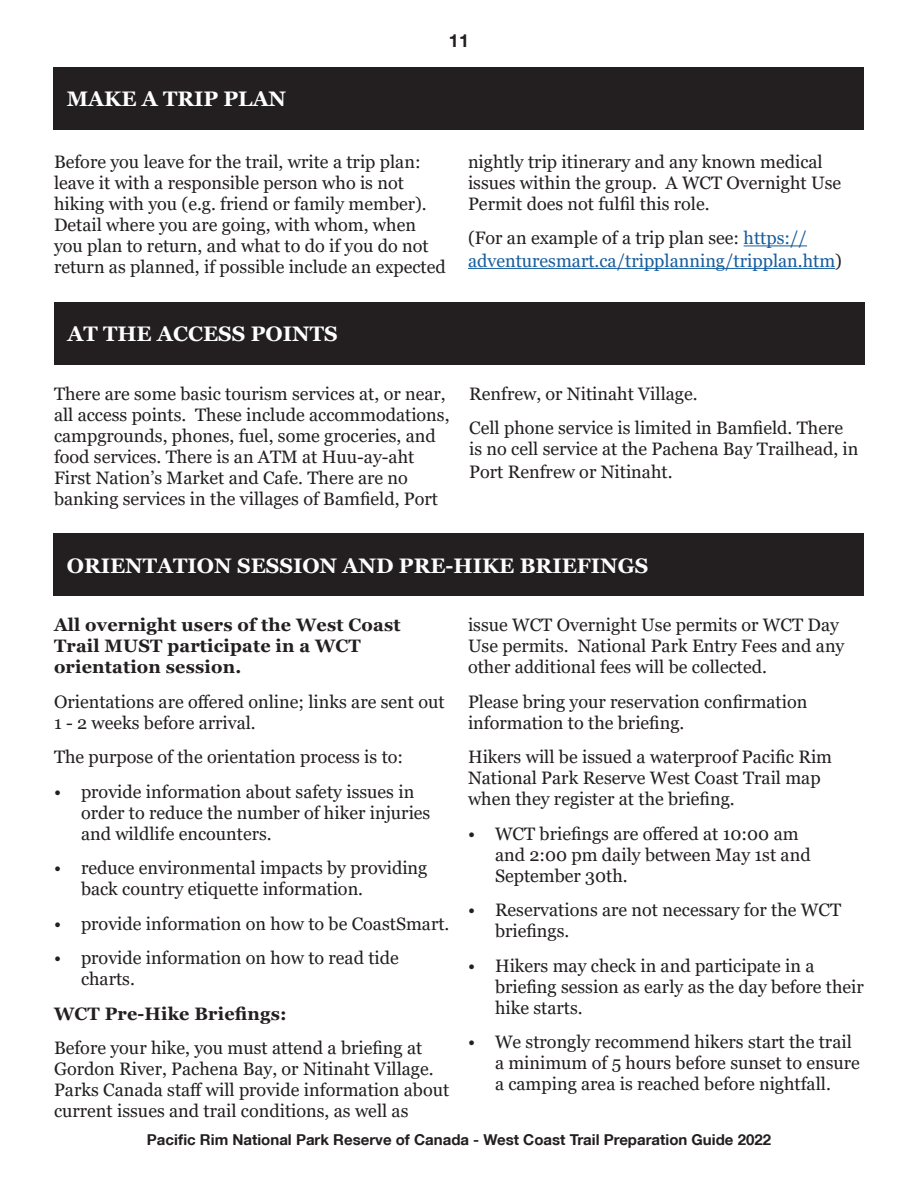
<style>
.page{position:relative;width:918px;height:1188px;background:#fff}
.page>*{position:absolute;margin:0;border:0;box-sizing:border-box;transform-origin:0 0}
.t1{font:700 21px "Georgia";color:#fff}
.t2{font:18px/21px "Georgia";color:#231f20}
.t3{font:700 18px/21px "Georgia";letter-spacing:.01em;color:#231f20}
.t4{font:18px/22.5px "Georgia";color:#175d9e}
.t5{font:700 18px "Helvetica Neue LT";color:#231f20}
.t6{font:700 15px "Helvetica Neue LT";color:#231f20}
.s1{color:#231f20}
</style>
<div class="page">
<div style="left:54px;top:302px;width:811px;height:63px;background:#231f20"></div>
<div style="left:53px;top:534px;width:811px;height:62px;background:#231f20"></div>
<div style="left:53px;top:68px;width:811px;height:62px;background:#231f20"></div>
<hr style="left:744px;top:245px;width:63px;height:1px;background:#175d9e">
<hr style="left:468px;top:268px;width:367px;height:1px;background:#175d9e">
<p class="t1" style="left:67px;top:86px;width:221px">MAKE A TRIP PLAN</p>
<p class="t5" style="left:449px;top:30px;width:22px">11</p>
<p class="t2" style="left:54px;top:152px;width:393px">Before you leave for the trail, write a trip plan: leave it with a responsible person who is not hiking with you (e.g. friend or family member).<br>Detail where you are going, with whom, when you plan to return, and what to do if you do not return as planned, if possible include an expected</p>
<p class="t2" style="left:468px;top:152px;width:375px">nightly trip itinerary and any known medical issues within the group. A WCT Overnight Use<br>Permit does not fulfil this role.</p>
<p class="t4" style="left:468px;top:227px;width:376px"><span class="s1">(For an example of a trip plan see:</span> https:// adventuresmart.ca/tripplanning/tripplan.htm<span class="s1">)</span></p>
<p class="t1" style="left:68px;top:321px;width:272px">AT THE ACCESS POINTS</p>
<p class="t2" style="left:54px;top:383px;width:397px">There are some basic tourism services at, or near, all access points. These include accommodations, campgrounds, phones, fuel, some groceries, and food services. There is an ATM at Huu-ay-aht First Nation’s Market and Cafe. There are no banking services in the villages of Bamfield, Port</p>
<p class="t2" style="left:469px;top:383px;width:230px">Renfrew, or Nitinaht Village.</p>
<p class="t2" style="left:469px;top:418px;width:391px;line-height:21.8px">Cell phone service is limited in Bamfield. There is no cell service at the Pachena Bay Trailhead, in<br>Port Renfrew or Nitinaht.</p>
<p class="t1" style="left:67px;top:552px;width:583px">ORIENTATION SESSION AND PRE-HIKE BRIEFINGS</p>
<p class="t3" style="left:54px;top:615px;width:348px">All overnight users of the West Coast<br>Trail MUST participate in a WCT orientation session.</p>
<p class="t2" style="left:54px;top:692px;width:392px">Orientations are offered online; links are sent out<br>1 - 2 weeks before arrival.</p>
<p class="t2" style="left:54px;top:747px;width:351px">The purpose of the orientation process is to:</p>
<p class="t2" style="left:81px;top:782px;width:351px;text-indent:-27px">• provide information about safety issues in order to reduce the number of hiker injuries and wildlife encounters.</p>
<p class="t2" style="left:81px;top:858px;width:348px;text-indent:-27px">• reduce environmental impacts by providing back country etiquette information.</p>
<p class="t2" style="left:54px;top:914px;width:397px">• provide information on how to be CoastSmart.</p>
<p class="t2" style="left:81px;top:948px;width:319px;text-indent:-27px">• provide information on how to read tide charts.</p>
<p class="t3" style="left:54px;top:1003px;width:234px">WCT Pre-Hike Briefings:</p>
<p class="t2" style="left:54px;top:1038px;width:397px">Before your hike, you must attend a briefing at Gordon River, Pachena Bay, or Nitinaht Village.<br>Parks Canada staff will provide information about current issues and trail conditions, as well as</p>
<p class="t2" style="left:468px;top:615px;width:378px">issue WCT Overnight Use permits or WCT Day<br>Use permits. National Park Entry Fees and any other additional fees will be collected.</p>
<p class="t2" style="left:468px;top:692px;width:341px">Please bring your reservation confirmation information to the briefing.</p>
<p class="t2" style="left:468px;top:747px;width:366px">Hikers will be issued a waterproof Pacific Rim<br>National Park Reserve West Coast Trail map when they register at the briefing.</p>
<p class="t2" style="left:495px;top:824px;width:317px;text-indent:-27px">• WCT briefings are offered at 10:00 am and 2:00 pm daily between May 1st and<br>September 30th.</p>
<p class="t2" style="left:495px;top:900px;width:348px;text-indent:-27px">• Reservations are not necessary for the WCT briefings.</p>
<p class="t2" style="left:495px;top:956px;width:370px;text-indent:-27px">• Hikers may check in and participate in a briefing session as early as the day before their hike starts.</p>
<p class="t2" style="left:495px;top:1032px;width:366px;text-indent:-27px">• We strongly recommend hikers start the trail a minimum of 5 hours before sunset to ensure a camping area is reached before nightfall.</p>
<p class="t6" style="left:147px;top:1130px;width:626px">Pacific Rim National Park Reserve of Canada - West Coast Trail Preparation Guide 2022</p>
</div>
